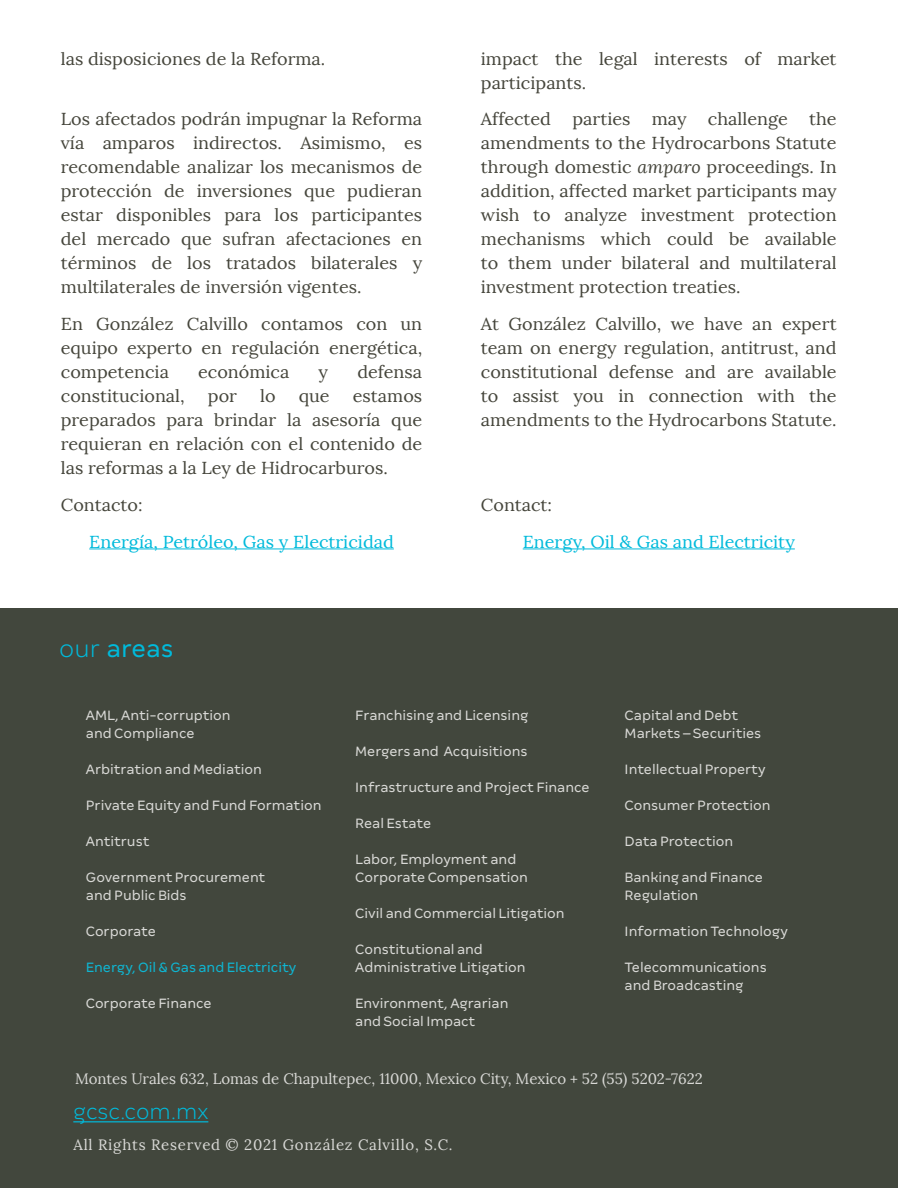
<style>
.page{position:relative;width:898px;height:1188px;background:#fff}
.page>*{position:absolute;margin:0;border:0;box-sizing:border-box;transform-origin:0 0}
.t1{font:27px "Margem";color:#00badb}
.t2{font:300 24px "Margem";color:#00badb}
.t3{font:17.25px/24px "Lora";color:#46463c;text-align:justify;scale:1.04 1}
.t4{font:17.25px "Lora";color:#00badb;scale:1.04 1}
.t5{font:15px/18px "Margem";color:#d9d9d6}
.t6{font:15px "Lora";color:#d9d9d6}
.t7{font:15px "Lora";letter-spacing:.05em;color:#d9d9d6}
.t8{font:15px "Margem";color:#0fb5d1}
.s1{font-weight:300}
.s2{font-style:italic}
</style>
<div class="page">
<hr style="left:89px;top:549px;width:305px;height:1px;background:#00badb">
<hr style="left:522px;top:549px;width:272px;height:1px;background:#00badb">
<div style="left:0;top:608px;width:897px;height:580px;background:#42473d"></div>
<hr style="left:73px;top:1121px;width:135px;height:1px;background:#00badb">
<p class="t3" style="left:61px;top:47px;width:256px">las disposiciones de la Reforma.</p>
<p class="t3" style="left:61px;top:107px;width:349px">Los afectados podrán impugnar la Reforma vía amparos indirectos. Asimismo, es recomendable analizar los mecanismos de protección de inversiones que pudieran estar disponibles para los participantes del mercado que sufran afectaciones en términos de los tratados bilaterales y multilaterales de inversión vigentes.</p>
<p class="t3" style="left:61px;top:312px;width:349px">En González Calvillo contamos con un equipo experto en regulación energética, competencia</p>
<p class="t3" style="left:198px;top:360px;width:89px">económica</p>
<p class="t3" style="left:318px;top:360px;width:11px">y</p>
<p class="t3" style="left:357px;top:360px;width:64px">defensa</p>
<p class="t3" style="left:61px;top:384px;width:121px">constitucional,</p>
<p class="t3" style="left:208px;top:384px;width:29px">por</p>
<p class="t3" style="left:260px;top:384px;width:16px">lo</p>
<p class="t3" style="left:299px;top:384px;width:31px">que</p>
<p class="t3" style="left:61px;top:384px;width:349px;text-indent:292px">estamos preparados para brindar la asesoría que requieran en relación con el contenido de las reformas a la Ley de Hidrocarburos.</p>
<p class="t3" style="left:61px;top:493px;width:80px">Contacto:</p>
<p class="t4" style="left:89px;top:531px;width:294px">Energía, Petróleo, Gas y Electricidad</p>
<h1 class="t1" style="left:59px;top:633px;width:116px"><span class="s1">our</span> areas</h1>
<p class="t3" style="left:480px;top:47px;width:343px">impact the legal interests of market participants.</p>
<p class="t3" style="left:480px;top:107px;width:343px">Affected parties may challenge the amendments to the Hydrocarbons Statute through domestic <span class="s2">amparo</span> proceedings. In addition, affected market participants may wish to analyze investment protection mechanisms which could be available to them under bilateral and multilateral investment protection treaties.</p>
<p class="t3" style="left:480px;top:312px;width:343px">At González Calvillo, we have an expert team on energy regulation, antitrust, and constitutional defense and are available to assist you in connection with the amendments to the Hydrocarbons Statute.</p>
<p class="t3" style="left:480px;top:493px;width:70px">Contact:</p>
<p class="t4" style="left:522px;top:531px;width:263px">Energy, Oil &amp; Gas and Electricity</p>
<p class="t5" style="left:86px;top:706px;width:146px">AML, Anti-corruption and Compliance</p>
<p class="t5" style="left:86px;top:760px;width:177px">Arbitration and Mediation</p>
<p class="t5" style="left:86px;top:796px;width:237px">Private Equity and Fund Formation</p>
<p class="t5" style="left:86px;top:832px;width:65px">Antitrust</p>
<p class="t5" style="left:86px;top:868px;width:181px">Government Procurement and Public Bids</p>
<p class="t5" style="left:86px;top:922px;width:72px">Corporate</p>
<p class="t8" style="left:86px;top:958px;width:212px">Energy, Oil &amp; Gas and Electricity</p>
<p class="t5" style="left:86px;top:994px;width:127px">Corporate Finance</p>
<p class="t5" style="left:355px;top:706px;width:174px">Franchising and Licensing</p>
<p class="t5" style="left:355px;top:742px;width:174px">Mergers and Acquisitions</p>
<p class="t5" style="left:355px;top:778px;width:236px">Infrastructure and Project Finance</p>
<p class="t5" style="left:355px;top:814px;width:77px">Real Estate</p>
<p class="t5" style="left:355px;top:850px;width:174px">Labor, Employment and<br>Corporate Compensation</p>
<p class="t5" style="left:355px;top:904px;width:211px">Civil and Commercial Litigation</p>
<p class="t5" style="left:355px;top:940px;width:172px">Constitutional and<br>Administrative Litigation</p>
<p class="t5" style="left:355px;top:994px;width:155px">Environment, Agrarian and Social Impact</p>
<p class="t5" style="left:624px;top:706px;width:138px">Capital and Debt<br>Markets – Securities</p>
<p class="t5" style="left:624px;top:760px;width:142px">Intellectual Property</p>
<p class="t5" style="left:624px;top:796px;width:147px">Consumer Protection</p>
<p class="t5" style="left:624px;top:832px;width:110px">Data Protection</p>
<p class="t5" style="left:624px;top:868px;width:140px">Banking and Finance<br>Regulation</p>
<p class="t5" style="left:624px;top:922px;width:165px">Information Technology</p>
<p class="t5" style="left:624px;top:958px;width:143px">Telecommunications and Broadcasting</p>
<p class="t6" style="left:75px;top:1069px;width:629px">Montes Urales 632, Lomas de Chapultepec, 11000, Mexico City, Mexico + 52 (55) 5202-7622</p>
<h2 class="t2" style="left:73px;top:1098px;width:136px">gcsc.com.mx</h2>
<p class="t7" style="left:73px;top:1135px;width:380px">All Rights Reserved © 2021 González Calvillo, S.C.</p>
</div>
